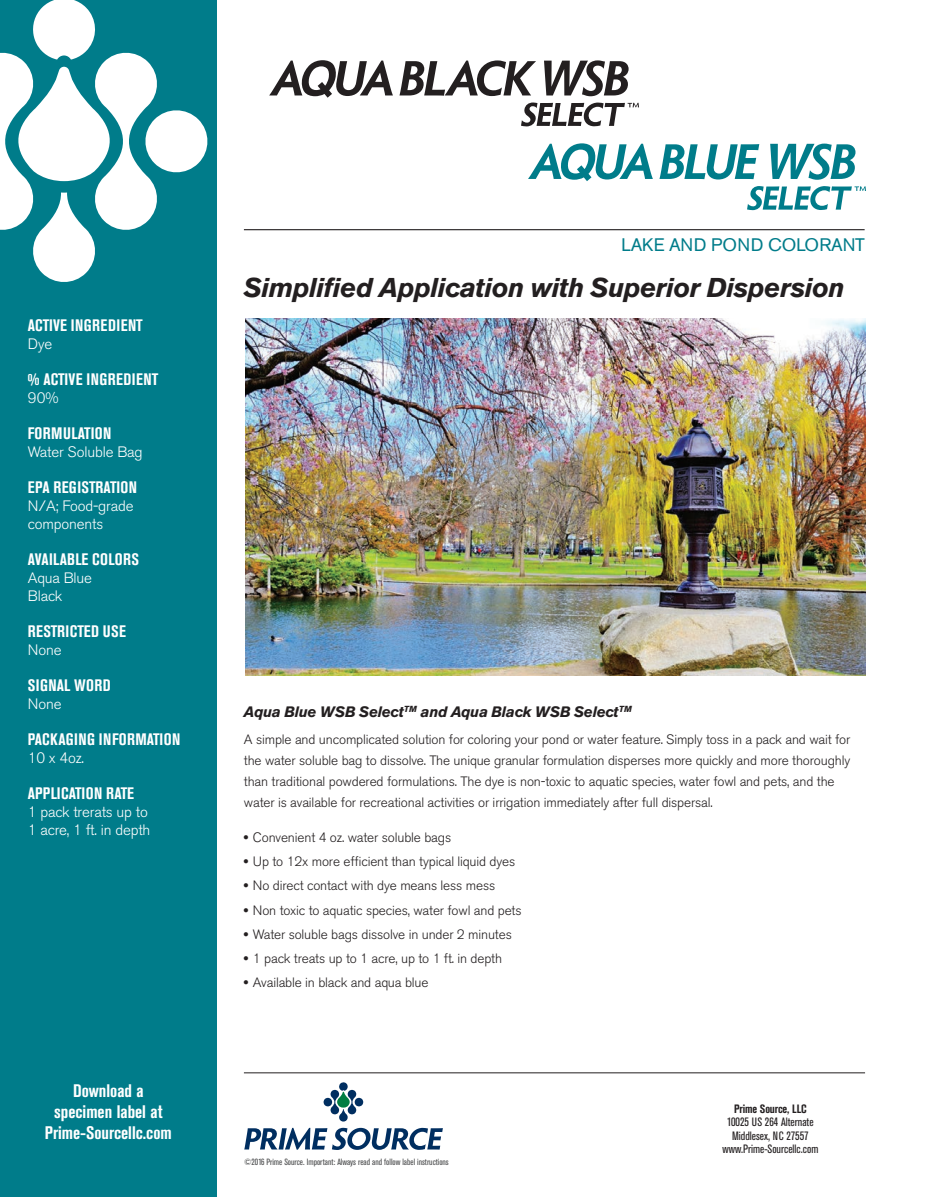
<style>
.page{position:relative;width:925px;height:1197px;background:#fff}
.page>*{position:absolute;margin:0;border:0;box-sizing:border-box;transform-origin:0 0}
.t1{font:italic 700 27px "Akzidenz Grotesk BE";letter-spacing:-.02em;color:#231f20}
.t2{font:700 condensed 18px/21px "Akzidenz Grotesk BE";color:#fff;text-align:center}
.t3{font:18px "Akzidenz Grotesk BE";letter-spacing:.01em;color:#007c8a}
.t4{font:700 condensed 16.5px "Akzidenz Grotesk BE";letter-spacing:.025em;color:#fff}
.t5{font:300 15px/18px "Akzidenz Grotesk BE";letter-spacing:-.01em;color:#fff}
.t6{font:italic 700 15px "Akzidenz Grotesk BE";letter-spacing:-.02em;color:#231f20}
.t7{font:300 13.5px/21px "Akzidenz Grotesk BE";letter-spacing:-.01em;color:#231f20}
.t8{font:condensed 12px/13.5px "Akzidenz Grotesk BE";color:#231f20;text-align:center}
.t9{font:700 condensed 12px "Akzidenz Grotesk BE";letter-spacing:-.01em;color:#231f20}
.t10{font:condensed 9px "Akzidenz Grotesk BE";color:#4b4c4d}
.s1{font-family:"Akzidenz Grotesk BE Super";font-weight:400}
</style>
<div class="page">
<svg style="left:244px;top:1082px;width:199px;height:68px"></svg>
<hr style="left:244px;top:229px;width:620px;height:1px;background:#231f20">
<hr style="left:244px;top:1072px;width:621px;height:1px;background:#231f20">
<div style="left:0;top:0;width:217px;height:1197px;background:#007c8a"></div>
<svg style="left:747px;top:186px;width:119px;height:24px"></svg>
<svg style="left:528px;top:143px;width:125px;height:38px"></svg>
<svg style="left:659px;top:144px;width:100px;height:35px"></svg>
<svg style="left:770px;top:144px;width:85px;height:36px"></svg>
<svg style="left:521px;top:102px;width:118px;height:24px"></svg>
<svg style="left:269px;top:60px;width:124px;height:38px"></svg>
<svg style="left:399px;top:60px;width:137px;height:36px"></svg>
<svg style="left:544px;top:60px;width:84px;height:36px"></svg>
<img style="left:245px;top:319px;width:620px;height:356px">
<svg style="left:0;top:0;width:207px;height:282px"></svg>
<p class="t4" style="left:28px;top:316px;width:116px">ACTIVE INGREDIENT</p>
<p class="t5" style="left:28px;top:335px;width:26px">Dye</p>
<p class="t4" style="left:28px;top:370px;width:132px">% ACTIVE INGREDIENT</p>
<p class="t5" style="left:28px;top:389px;width:32px">90%</p>
<p class="t4" style="left:28px;top:424px;width:85px">FORMULATION</p>
<p class="t5" style="left:28px;top:443px;width:116px">Water Soluble Bag</p>
<p class="t4" style="left:28px;top:478px;width:111px">EPA REGISTRATION</p>
<p class="t5" style="left:28px;top:497px;width:107px">N/A; Food-grade components</p>
<p class="t4" style="left:28px;top:550px;width:113px">AVAILABLE COLORS</p>
<p class="t5" style="left:28px;top:569px;width:66px">Aqua Blue<br>Black</p>
<p class="t4" style="left:28px;top:622px;width:100px">RESTRICTED USE</p>
<p class="t5" style="left:28px;top:641px;width:35px">None</p>
<p class="t4" style="left:28px;top:676px;width:84px">SIGNAL WORD</p>
<p class="t5" style="left:28px;top:695px;width:35px">None</p>
<p class="t4" style="left:28px;top:730px;width:154px">PACKAGING INFORMATION</p>
<p class="t5" style="left:28px;top:749px;width:58px">10 x 4oz.</p>
<p class="t4" style="left:28px;top:784px;width:108px">APPLICATION RATE</p>
<p class="t5" style="left:28px;top:803px;width:124px">1 pack trerats up to<br>1 acre, 1 ft. in depth</p>
<h2 class="t2" style="left:45px;top:1080px;width:128px">Download a specimen label at<br>Prime-Sourcellc.com</h2>
<h2 class="t3" style="left:621px;top:234px;width:245px">LAKE AND POND COLORANT</h2>
<h1 class="t1" style="left:244px;top:272px;width:602px">Simplified Application with Superior Dispersion</h1>
<p class="t6" style="left:244px;top:702px;width:389px">Aqua Blue WSB Select<sup>TM</sup> and Aqua Black WSB Select<sup>TM</sup></p>
<p class="t7" style="left:244px;top:729px;width:608px">A simple and uncomplicated solution for coloring your pond or water feature. Simply toss in a pack and wait for the water soluble bag to dissolve. The unique granular formulation disperses more quickly and more thoroughly than traditional powdered formulations. The dye is non-toxic to aquatic species, water fowl and pets, and the water is available for recreational activities or irrigation immediately after full dispersal.</p>
<p class="t7" style="left:244px;top:827px;width:209px"><span class="s1">•</span> Convenient 4 oz. water soluble bags</p>
<p class="t7" style="left:244px;top:851px;width:273px"><span class="s1">•</span> Up to 12x more efficient than typical liquid dyes</p>
<p class="t7" style="left:244px;top:875px;width:253px"><span class="s1">•</span> No direct contact with dye means less mess</p>
<p class="t7" style="left:244px;top:899px;width:279px"><span class="s1">•</span> Non toxic to aquatic species, water fowl and pets</p>
<p class="t7" style="left:244px;top:924px;width:269px"><span class="s1">•</span> Water soluble bags dissolve in under 2 minutes</p>
<p class="t7" style="left:244px;top:948px;width:260px"><span class="s1">•</span> 1 pack treats up to 1 acre, up to 1 ft. in depth</p>
<p class="t7" style="left:244px;top:972px;width:186px"><span class="s1">•</span> Available in black and aqua blue</p>
<p class="t10" style="left:244px;top:1156px;width:206px">©2016 Prime Source. Important: Always read and follow label instructions</p>
<p class="t9" style="left:734px;top:1101px;width:74px">Prime Source, LLC</p>
<p class="t8" style="left:722px;top:1115px;width:97px">10025 US 264 Alternate<br>Middlesex, NC 27557 www.Prime-Sourcellc.com</p>
</div>
